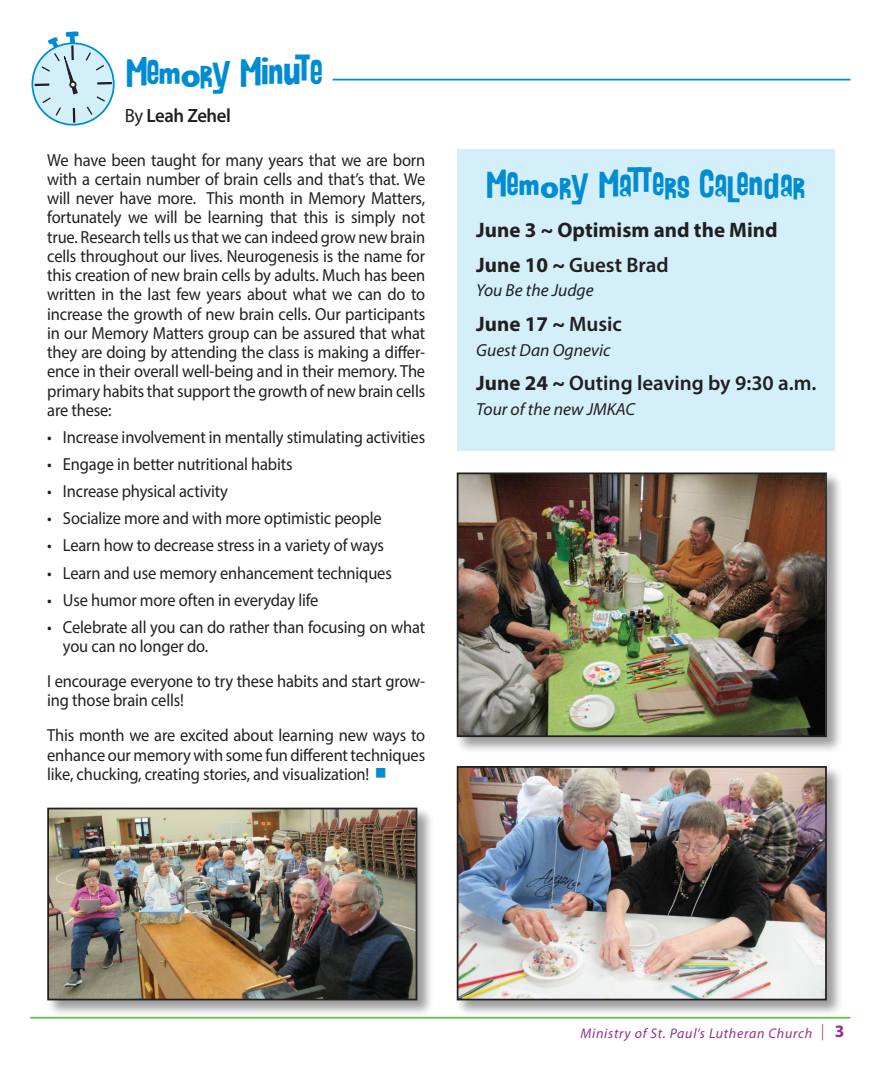
<style>
.page{position:relative;width:882px;height:1071px;background:#fff}
.page>*{position:absolute;margin:0;border:0;box-sizing:border-box;transform-origin:0 0}
.t1{font:33.25px "AHDN";letter-spacing:-.01em;color:#008cd2}
.t2{font:31.5px "AHDN";letter-spacing:.01em;color:#008cd2}
.t3{font:700 21px/34.8px "Myriad Pro";color:#231f20}
.t4{font:600 21px "Myriad Pro";color:#231f20}
.t5{font:600 19.25px "Myriad Pro";letter-spacing:-.02em;color:#231f20}
.t6{font:17.5px/19.2px "Myriad Pro";letter-spacing:-.01em;color:#231f20;text-align:justify;scale:.94 1}
.t7{font:italic 17.5px "Myriad Pro";color:#231f20}
.t8{font:italic 14px "Myriad Pro";letter-spacing:.05em;color:#91308e}
.s1{font-weight:400}
.s2{font-weight:600}
.s3{font-weight:700}
.s4{font-family:"Gotham";font-weight:300;font-style:normal;font-size:17.5px}
.s5{font-weight:700;font-style:normal;font-size:17.5px}
</style>
<div class="page">
<hr style="left:30px;top:1017px;width:821px;height:2px;background:#67bd4a">
<div style="left:66px;top:31px;width:13px;height:6px;border:2px solid #008cd2"></div>
<svg style="left:31px;top:34px;width:84px;height:92px"></svg>
<div style="left:69px;top:81px;width:8px;height:7px;border:2px solid #231f20;border-radius:50%"></div>
<hr style="left:333px;top:79px;width:518px;height:1px;background:#008cd2">
<div style="left:457px;top:150px;width:378px;height:301px;background:#d3effa"></div>
<div style="left:46px;top:806px;width:388px;height:211px;background:#231f20;opacity:.45"></div>
<img style="left:50px;top:811px;width:364px;height:186px">
<div style="left:47px;top:808px;width:370px;height:192px;border:2px solid #231f20"></div>
<div style="left:455px;top:471px;width:389px;height:283px;background:#231f20;opacity:.45"></div>
<img style="left:460px;top:475px;width:364px;height:259px">
<div style="left:457px;top:472px;width:370px;height:265px;border:2px solid #231f20"></div>
<div style="left:455px;top:765px;width:389px;height:252px;background:#231f20;opacity:.45"></div>
<img style="left:460px;top:769px;width:364px;height:228px">
<div style="left:457px;top:766px;width:370px;height:234px;border:2px solid #231f20"></div>
<h1 class="t1" style="left:126px;top:55px;width:200px">Memory Minute:</h1>
<p class="t5" style="left:125px;top:103px;width:108px"><span class="s1">By</span> Leah Zehel</p>
<p class="t6" style="left:47px;top:150px;width:404px">We have been taught for many years that we are born with a certain number of brain cells and that’s that. We will never have more. This month in Memory Matters, fortunately we will be learning that this is simply not true. Research tells us that we can indeed grow new brain cells throughout our lives. Neurogenesis is the name for this creation of new brain cells by adults. Much has been written in the last few years about what we can do to increase the growth of new brain cells. Our participants in our Memory Matters group can be assured that what they are doing by attending the class is making a differ&shy;ence in their overall well-being and in their memory. The primary habits that support the growth of new brain cells are these:</p>
<p class="t6" style="left:47px;top:427px;width:404px">• Increase involvement in mentally stimulating activities</p>
<p class="t6" style="left:47px;top:454px;width:262px">• Engage in better nutritional habits</p>
<p class="t6" style="left:47px;top:481px;width:194px">• Increase physical activity</p>
<p class="t6" style="left:47px;top:509px;width:357px">• Socialize more and with more optimistic people</p>
<p class="t6" style="left:47px;top:536px;width:360px">• Learn how to decrease stress in a variety of ways</p>
<p class="t6" style="left:47px;top:563px;width:368px">• Learn and use memory enhancement techniques</p>
<p class="t6" style="left:47px;top:590px;width:290px">• Use humor more often in everyday life</p>
<p class="t6" style="left:63px;top:617px;width:387px;text-indent:-16px">• Celebrate all you can do rather than focusing on what you can no longer do.</p>
<p class="t6" style="left:47px;top:671px;width:404px">I encourage everyone to try these habits and start grow&shy;ing those brain cells!</p>
<p class="t6" style="left:47px;top:726px;width:404px">This month we are excited about learning new ways to enhance our memory with some fun different techniques like, chucking, creating stories, and visualization! <sup>■</sup></p>
<h2 class="t2" style="left:486px;top:167px;width:320px">Memory Matters Calendar</h2>
<p class="t3" style="left:476px;top:212px;width:303px">June 3 ~ Optimism and the Mind<br>June 10 ~ <span class="s2">Guest Brad</span></p>
<p class="t7" style="left:476px;top:280px;width:119px">You Be the Judge</p>
<p class="t3" style="left:476px;top:306px;width:147px">June 17 ~ <span class="s2">Music</span></p>
<p class="t7" style="left:476px;top:339px;width:136px">Guest Dan Ognevic</p>
<p class="t4" style="left:476px;top:370px;width:342px"><span class="s3">June 24 ~</span> Outing leaving by 9:30 a.m.</p>
<p class="t7" style="left:476px;top:398px;width:160px">Tour of the new JMKAC</p>
<p class="t8" style="left:580px;top:1024px;width:266px">Ministry of St. Paul’s Lutheran Church <span class="s4">|</span> <span class="s5">3</span></p>
</div>
